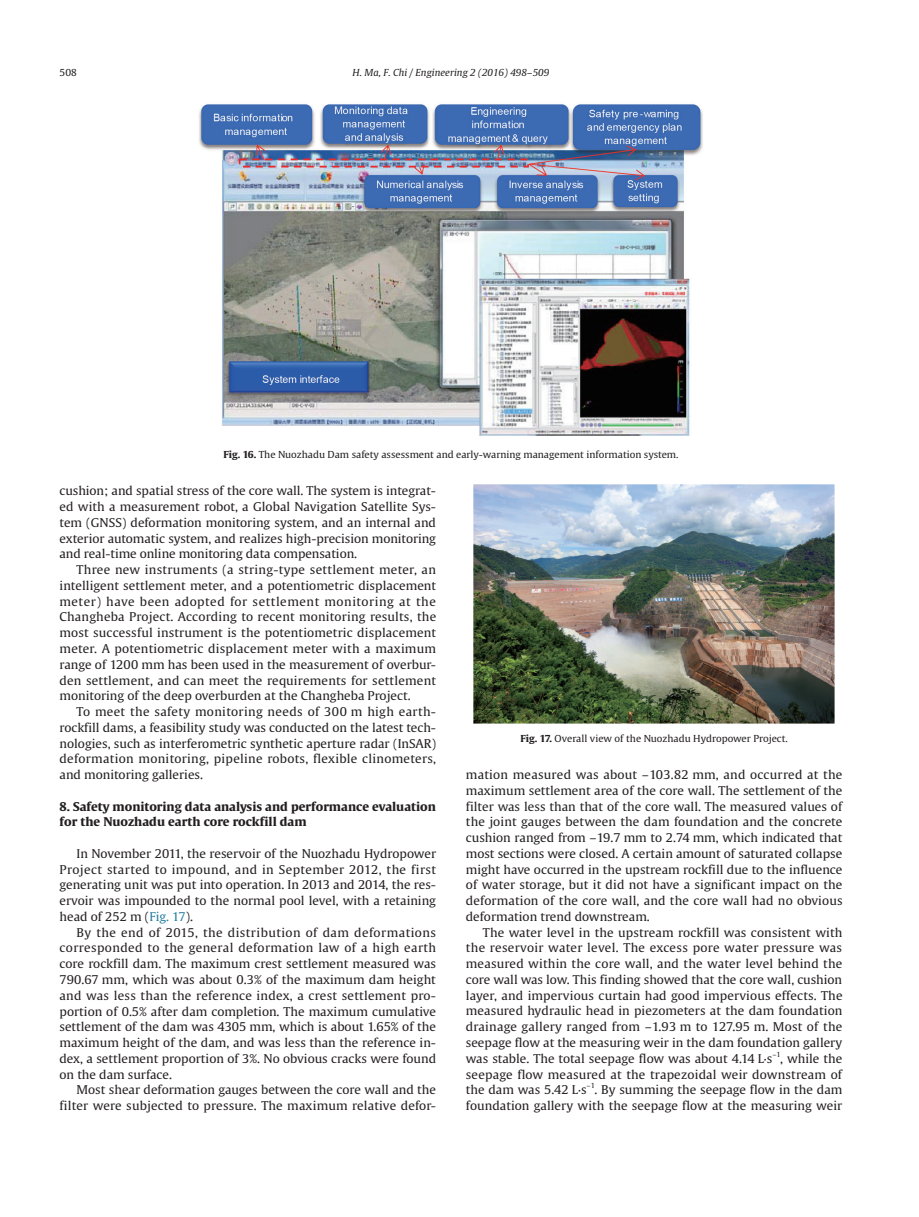
<style>
.page{position:relative;width:919px;height:1217px;background:#fff}
.page>*{position:absolute;margin:0;border:0;box-sizing:border-box;transform-origin:0 0}
.t1{font:12px/15.8px "Gulliver";color:#231f20;text-align:justify;scale:1.04 1}
.t2{font:700 12px/15.8px "Gulliver";color:#231f20;scale:1.04 1}
.t3{font:9.6px "Gulliver";color:#231f20;scale:1.04 1}
.t4{font:italic 9.6px "Gulliver";color:#231f20;scale:1.04 1}
.t5{font:7.05px "Gulliver";color:#231f20;scale:1.04 1}
.s1{font-weight:700}
.s2{color:#277ea2}
</style>
<div class="page">
<img style="left:199px;top:104px;width:504px;height:332px">
<img style="left:473px;top:484px;width:361px;height:239px">
<p class="t3" style="left:60px;top:67px;width:18px">508</p>
<p class="t4" style="left:352px;top:67px;width:191px">H. Ma, F. Chi / Engineering 2 (2016) 498–509</p>
<p class="t3" style="left:223px;top:449px;width:439px"><span class="s1">Fig. 16.</span> The Nuozhadu Dam safety assessment and early-warning management information system.</p>
<p class="t1" style="left:60px;top:483px;width:363px">cushion; and spatial stress of the core wall. The system is integrat&shy;ed with a measurement robot, a Global Navigation Satellite Sys&shy;tem (GNSS) deformation monitoring system, and an internal and exterior automatic system, and realizes high-precision monitoring and real-time online monitoring data compensation.</p>
<p class="t1" style="left:60px;top:561px;width:364px;text-indent:17px">Three new instruments (a string-type settlement meter, an intelligent settlement meter, and a potentiometric displacement meter) have been adopted for settlement monitoring at the Changheba Project. According to recent monitoring results, the most successful instrument is the potentiometric displacement meter. A potentiometric displacement meter with a maximum range of 1200 mm has been used in the measurement of overbur&shy;den settlement, and can meet the requirements for settlement monitoring of the deep overburden at the Changheba Project.</p>
<p class="t1" style="left:60px;top:703px;width:363px;text-indent:17px">To meet the safety monitoring needs of 300 m high earth&shy;rockfill dams, a feasibility study was conducted on the latest tech&shy;nologies, such as interferometric synthetic aperture radar (InSAR) deformation monitoring, pipeline robots, flexible clinometers, and monitoring galleries.</p>
<p class="t2" style="left:60px;top:798px;width:363px">8. Safety monitoring data analysis and performance evaluation for the Nuozhadu earth core rockfill dam</p>
<p class="t1" style="left:60px;top:845px;width:363px;text-indent:17px">In November 2011, the reservoir of the Nuozhadu Hydropower Project started to impound, and in September 2012, the first generating unit was put into operation. In 2013 and 2014, the res&shy;ervoir was impounded to the normal pool level, with a retaining head of 252 m (<span class="s2">Fig. 17</span>).</p>
<p class="t1" style="left:60px;top:924px;width:363px;text-indent:17px">By the end of 2015, the distribution of dam deformations corresponded to the general deformation law of a high earth core rockfill dam. The maximum crest settlement measured was 790.67 mm, which was about 0.3% of the maximum dam height and was less than the reference index, a crest settlement pro&shy;portion of 0.5% after dam completion. The maximum cumulative settlement of the dam was 4305 mm, which is about 1.65% of the maximum height of the dam, and was less than the reference in&shy;dex, a settlement proportion of 3%. No obvious cracks were found on the dam surface.</p>
<p class="t1" style="left:60px;top:1081px;width:363px;text-align:right">Most shear deformation gauges between the core wall and the filter were subjected to pressure. The maximum relative defor-</p>
<p class="t3" style="left:520px;top:732px;width:258px"><span class="s1">Fig. 17.</span> Overall view of the Nuozhadu Hydropower Project.</p>
<p class="t1" style="left:466px;top:766px;width:363px">mation measured was about –103.82 mm, and occurred at the maximum settlement area of the core wall. The settlement of the filter was less than that of the core wall. The measured values of the joint gauges between the dam foundation and the concrete cushion ranged from –19.7 mm to 2.74 mm, which indicated that most sections were closed. A certain amount of saturated collapse might have occurred in the upstream rockfill due to the influence of water storage, but it did not have a significant impact on the deformation of the core wall, and the core wall had no obvious deformation trend downstream.</p>
<p class="t1" style="left:466px;top:924px;width:363px;text-indent:17px">The water level in the upstream rockfill was consistent with the reservoir water level. The excess pore water pressure was measured within the core wall, and the water level behind the core wall was low. This finding showed that the core wall, cushion layer, and impervious curtain had good impervious effects. The measured hydraulic head in piezometers at the dam foundation drainage gallery ranged from –1.93 m to 127.95 m. Most of the seepage flow at the measuring weir in the dam foundation gallery was stable. The total seepage flow was about 4.14 L·s</p>
<p class="t5" style="left:772px;top:1049px;width:10px">–1</p>
<p class="t1" style="left:466px;top:1050px;width:363px;text-indent:314px">, while the seepage flow measured at the trapezoidal weir downstream of the dam was 5.42 L·s</p>
<p class="t5" style="left:586px;top:1081px;width:10px">–1</p>
<p class="t1" style="left:466px;top:1081px;width:363px;text-align:right">. By summing the seepage flow in the dam<br>foundation gallery with the seepage flow at the measuring weir</p>
</div>
